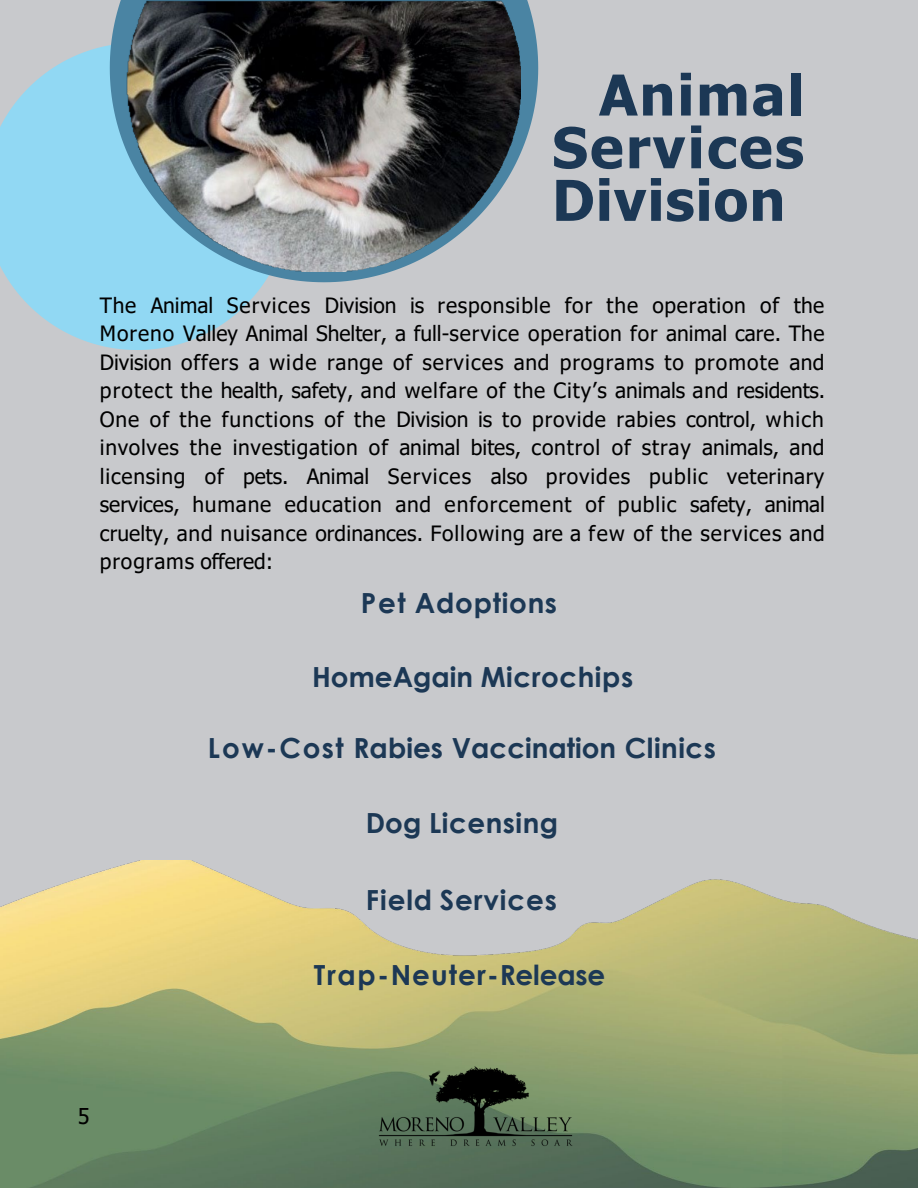
<style>
.page{position:relative;width:918px;height:1188px;background:#c8c9cc}
.page>*{position:absolute;margin:0;border:0;box-sizing:border-box;transform-origin:0 0}
.t1{font:700 56.4px/52.7px "Tahoma";letter-spacing:.035em;color:#1c3855;text-align:justify}
.t2{font:700 27.75px "Century Gothic";letter-spacing:.02em;color:#1c3855}
.t3{font:21.75px "Tahoma";color:#000}
.t4{font:21px/28.5px "Tahoma";letter-spacing:.04em;color:#000;text-align:justify}
</style>
<div class="page">
<svg style="left:0;top:45px;width:265px;height:305px;fill:#91d8f3"></svg>
<svg style="left:110px;top:0;width:428px;height:282px"></svg>
<img style="left:127px;top:0;width:394px;height:272px">
<img style="left:0;top:860px;width:918px;height:328px">
<img style="left:373px;top:1055px;width:205px;height:102px">
<h2 class="t1" style="left:552px;top:71px;width:254px;text-indent:47px">Animal Services Division</h2>
<p class="t4" style="left:100px;top:292px;width:727px">The Animal Services Division is responsible for the operation of the Moreno Valley Animal Shelter, a full-service operation for animal care. The Division offers a wide range of services and programs to promote and protect the health, safety, and welfare of the City’s animals and residents.<br>One of the functions of the Division is to provide rabies control, which involves the investigation of animal bites, control of stray animals, and licensing of pets. Animal Services also provides public veterinary services, humane education and enforcement of public safety, animal cruelty, and nuisance ordinances. Following are a few of the services and programs offered:</p>
<p class="t2" style="left:361px;top:581px;width:198px">Pet Adoptions</p>
<p class="t2" style="left:312px;top:656px;width:323px">HomeAgain Microchips</p>
<p class="t2" style="left:208px;top:727px;width:510px">Low-Cost Rabies Vaccination Clinics</p>
<p class="t2" style="left:366px;top:802px;width:194px">Dog Licensing</p>
<p class="t2" style="left:366px;top:879px;width:193px">Field Services</p>
<p class="t2" style="left:314px;top:953px;width:293px">Trap-Neuter-Release</p>
<p class="t3" style="left:78px;top:1101px;width:13px">5</p>
</div>
